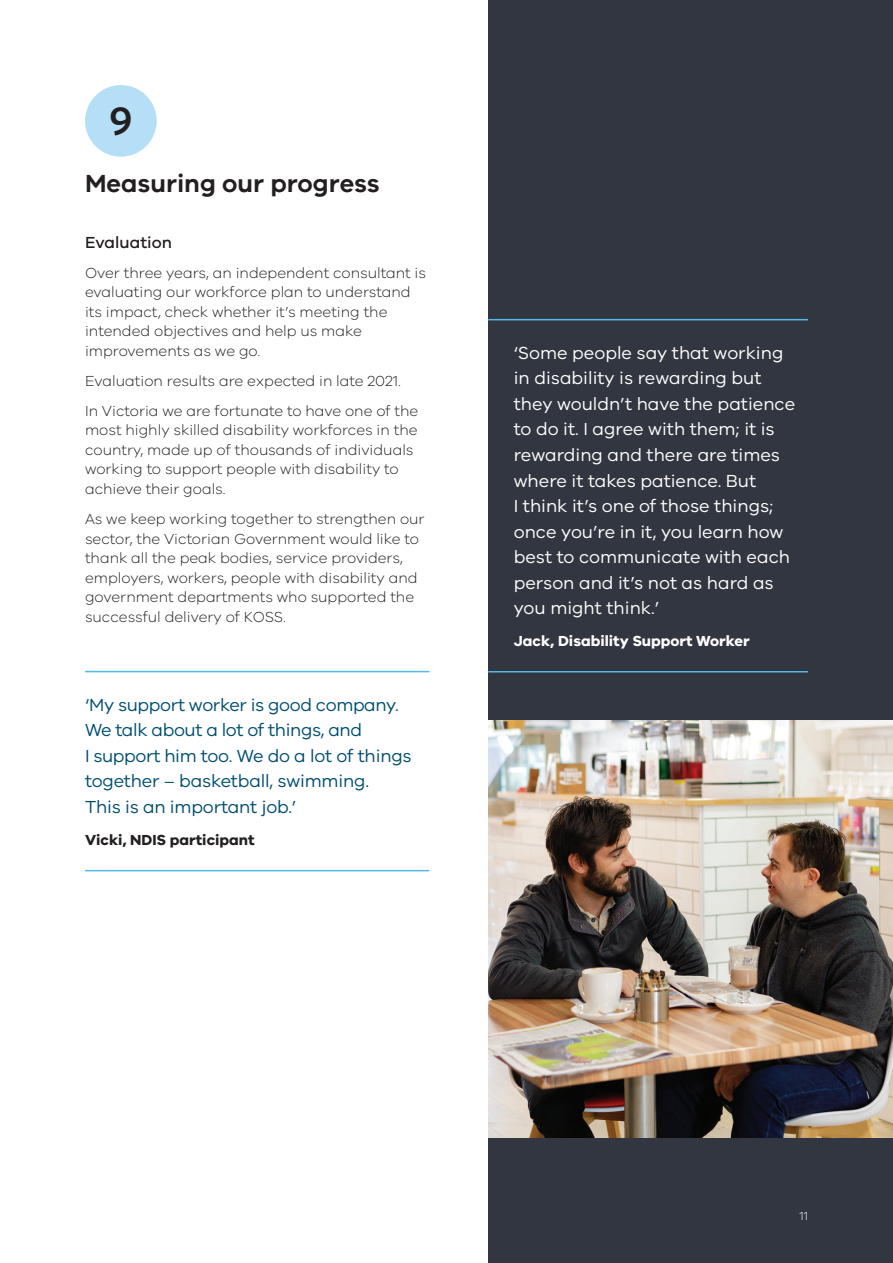
<style>
.page{position:relative;width:893px;height:1263px;background:#fff}
.page>*{position:absolute;margin:0;border:0;box-sizing:border-box;transform-origin:0 0}
.t1{font:600 40.5px "Whitney";color:#231f20}
.t2{font:600 25.5px "VIC";color:#231f20}
.t3{font:18px/25.5px "VIC";color:#fff}
.t4{font:18px/25.5px "VIC";letter-spacing:-.02em;color:#014f70}
.t5{font:500 16.5px "VIC";color:#231f20}
.t6{font:300 15px/19.5px "VIC";color:#231f20}
.t7{font:700 15px "VIC";color:#fff}
.t8{font:700 15px "VIC";color:#231f20}
.t9{font:300 12px "VIC";color:#fff}
</style>
<div class="page">
<div style="left:488px;top:0;width:405px;height:1263px;background:#323640"></div>
<div style="left:85px;top:85px;width:72px;height:72px;background:#b4dff6;border-radius:50%"></div>
<hr style="left:85px;top:671px;width:344px;height:1px;background:#54b9e9">
<hr style="left:85px;top:870px;width:344px;height:1px;background:#54b9e9">
<hr style="left:488px;top:319px;width:320px;height:1px;background:#54b9e9">
<hr style="left:488px;top:671px;width:320px;height:1px;background:#54b9e9">
<img style="left:488px;top:721px;width:405px;height:416px">
<h1 class="t1" style="left:109px;top:94px;width:25px">9</h1>
<h2 class="t2" style="left:85px;top:168px;width:296px">Measuring our progress</h2>
<p class="t5" style="left:85px;top:232px;width:88px">Evaluation</p>
<p class="t6" style="left:85px;top:262px;width:342px">Over three years, an independent consultant is evaluating our workforce plan to understand its impact, check whether it’s meeting the intended objectives and help us make improvements as we go.</p>
<p class="t6" style="left:85px;top:365px;width:335px;line-height:30.2px">Evaluation results are expected in late 2021.<br>In Victoria we are fortunate to have one of the</p>
<p class="t6" style="left:85px;top:420px;width:334px">most highly skilled disability workforces in the country, made up of thousands of individuals working to support people with disability to achieve their goals.</p>
<p class="t6" style="left:85px;top:509px;width:341px">As we keep working together to strengthen our sector, the Victorian Government would like to thank all the peak bodies, service providers, employers, workers, people with disability and government departments who supported the successful delivery of KOSS.</p>
<p class="t4" style="left:85px;top:691px;width:328px">‘My support worker is good company.<br>We talk about a lot of things, and<br>I support him too. We do a lot of things together – basketball, swimming.<br>This is an important job.’</p>
<p class="t8" style="left:85px;top:831px;width:171px">Vicki, NDIS participant</p>
<p class="t3" style="left:514px;top:340px;width:283px">‘Some people say that working in disability is rewarding but they wouldn’t have the patience to do it. I agree with them; it is rewarding and there are times where it takes patience. But<br>I think it’s one of those things; once you’re in it, you learn how best to communicate with each person and it’s not as hard as you might think.’</p>
<p class="t7" style="left:514px;top:632px;width:237px">Jack, Disability Support Worker</p>
<p class="t9" style="left:800px;top:1209px;width:10px">11</p>
</div>
